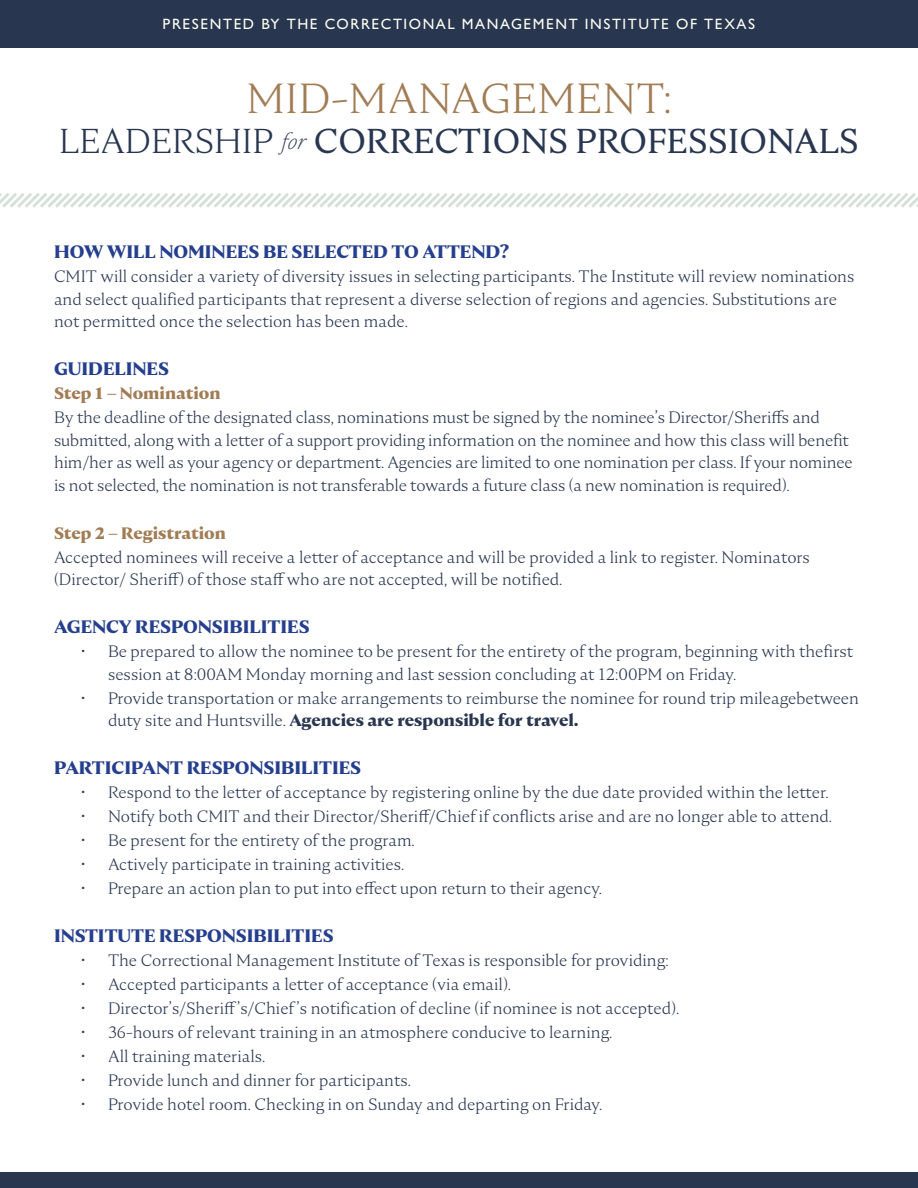
<style>
.page{position:relative;width:918px;height:1188px;background:#fff}
.page>*{position:absolute;margin:0;border:0;box-sizing:border-box;transform-origin:0 0}
.t1{font:300 42px "Nocturne Serif";letter-spacing:.015em;color:#a17c54}
.t2{font:34.5px "Nocturne Serif";color:#283650}
.t3{font:700 18px "Nocturne Serif";color:#253f8e}
.t4{font:300 16.5px/22.5px "Nocturne Serif";color:#283650}
.t5{font:700 16.5px "Nocturne Serif";color:#a17c54}
.t6{font:500 15px "Gill Sans Nova";letter-spacing:.1em;color:#fffef4}
.s1{font-weight:300}
.s2{font-weight:200;font-style:italic;font-size:22.5px}
.s3{font-weight:700}
</style>
<div class="page">
<svg style="left:0;top:193px;width:918px;height:15px"></svg>
<div style="left:0;top:0;width:918px;height:48px;background:#283650"></div>
<div style="left:0;top:1173px;width:918px;height:15px;background:#283650"></div>
<p class="t6" style="left:163px;top:15px;width:594px">PRESENTED BY THE CORRECTIONAL MANAGEMENT INSTITUTE OF TEXAS</p>
<p class="t1" style="left:246px;top:71px;width:427px">MID-MANAGEMENT:</p>
<p class="t2" style="left:59px;top:119px;width:801px"><span class="s1">LEADERSHIP</span> <span class="s2">for</span> CORRECTIONS PROFESSIONALS</p>
<p class="t3" style="left:54px;top:240px;width:457px">HOW WILL NOMINEES BE SELECTED TO ATTEND?</p>
<p class="t4" style="left:54px;top:265px;width:802px">CMIT will consider a variety of diversity issues in selecting participants. The Institute will review nominations and select qualified participants that represent a diverse selection of regions and agencies. Substitutions are not permitted once the selection has been made.</p>
<p class="t3" style="left:54px;top:357px;width:116px">GUIDELINES</p>
<p class="t5" style="left:54px;top:383px;width:168px">Step 1 – Nomination</p>
<p class="t4" style="left:54px;top:406px;width:800px">By the deadline of the designated class, nominations must be signed by the nominee’s Director/Sheriffs and submitted, along with a letter of a support providing information on the nominee and how this class will benefit him/her as well as your agency or department. Agencies are limited to one nomination per class. If your nominee is not selected, the nomination is not transferable towards a future class (a new nomination is required).</p>
<p class="t5" style="left:54px;top:522px;width:173px">Step 2 – Registration</p>
<p class="t4" style="left:54px;top:546px;width:758px">Accepted nominees will receive a letter of acceptance and will be provided a link to register. Nominators (Director/ Sheriff) of those staff who are not accepted, will be notified.</p>
<p class="t3" style="left:54px;top:615px;width:257px">AGENCY RESPONSIBILITIES</p>
<p class="t4" style="left:108px;top:640px;width:747px;text-indent:-27px">• Be prepared to allow the nominee to be present for the entirety of the program, beginning with thefirst session at 8:00AM Monday morning and last session concluding at 12:00PM on Friday.</p>
<p class="t4" style="left:108px;top:687px;width:752px;text-indent:-27px">• Provide transportation or make arrangements to reimburse the nominee for round trip mileagebetween duty site and Huntsville. <span class="s3">Agencies are responsible for travel.</span></p>
<p class="t3" style="left:54px;top:756px;width:309px">PARTICIPANT RESPONSIBILITIES</p>
<p class="t4" style="left:81px;top:781px;width:749px">• Respond to the letter of acceptance by registering online by the due date provided within the letter.</p>
<p class="t4" style="left:81px;top:805px;width:753px">• Notify both CMIT and their Director/Sheriff/Chief if conflicts arise and are no longer able to attend.</p>
<p class="t4" style="left:81px;top:829px;width:335px">• Be present for the entirety of the program.</p>
<p class="t4" style="left:81px;top:853px;width:325px">• Actively participate in training activities.</p>
<p class="t4" style="left:81px;top:877px;width:523px">• Prepare an action plan to put into effect upon return to their agency.</p>
<p class="t3" style="left:54px;top:924px;width:281px">INSTITUTE RESPONSIBILITIES</p>
<p class="t4" style="left:81px;top:949px;width:589px">• The Correctional Management Institute of Texas is responsible for providing:</p>
<p class="t4" style="left:81px;top:973px;width:432px">• Accepted participants a letter of acceptance (via email).</p>
<p class="t4" style="left:81px;top:997px;width:600px">• Director’s/Sheriff’s/Chief ’s notification of decline (if nominee is not accepted).</p>
<p class="t4" style="left:81px;top:1021px;width:533px">• 36-hours of relevant training in an atmosphere conducive to learning.</p>
<p class="t4" style="left:81px;top:1045px;width:186px">• All training materials.</p>
<p class="t4" style="left:81px;top:1069px;width:332px">• Provide lunch and dinner for participants.</p>
<p class="t4" style="left:81px;top:1093px;width:523px">• Provide hotel room. Checking in on Sunday and departing on Friday.</p>
</div>
